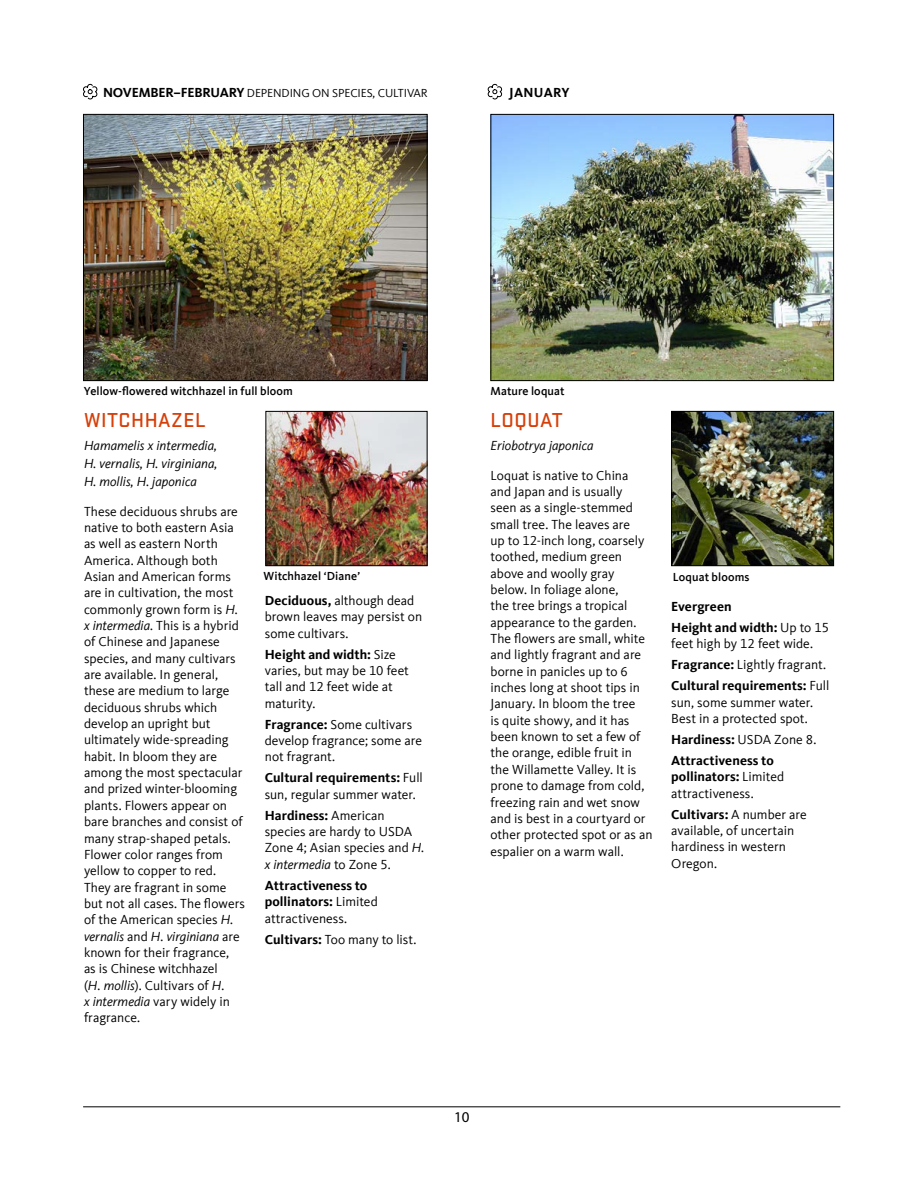
<style>
.page{position:relative;width:918px;height:1188px;background:#fff}
.page>*{position:absolute;margin:0;border:0;box-sizing:border-box;transform-origin:0 0}
.Subh_2{font:500 21px "Stratum 2";letter-spacing:.025em;color:#d73f09}
.t1{font:15px "Myriad Pro";color:#000}
.plant_text{font:13.5px/16.4px "Kievit Offc";color:#000}
.plant_text-2{font:700 13.5px/16.5px "Kievit Offc";letter-spacing:.005em;color:#000}
.Latin_name{font:italic 13.5px/18px "Kievit Offc";color:#000;text-align:justify}
.time_of_bloom{font:700 13.5px "Kievit Offc";letter-spacing:.025em;color:#000}
.body{font:500 12px "Kievit Offc";letter-spacing:.005em;color:#000}
.time_of_bloom-2{font:12px "Kievit Offc";letter-spacing:-.01em;color:#000}
.s1{font-weight:700;font-size:13.5px}
.s2{font-style:italic}
.s3{font-weight:700}
.s4{font-weight:400}
</style>
<div class="page">
<img style="left:492px;top:116px;width:340px;height:263px">
<div style="left:490px;top:114px;width:344px;height:267px;border:1px solid #000"></div>
<img style="left:85px;top:116px;width:341px;height:263px">
<div style="left:83px;top:114px;width:345px;height:267px;border:1px solid #000"></div>
<img style="left:268px;top:413px;width:158px;height:151px">
<div style="left:266px;top:411px;width:162px;height:155px;border:1px solid #000"></div>
<img style="left:673px;top:413px;width:159px;height:151px">
<div style="left:671px;top:411px;width:163px;height:155px;border:1px solid #000"></div>
<hr style="left:83px;top:1107px;width:757px;height:1px;background:#000">
<svg style="left:83px;top:83px;width:15px;height:17px"></svg>
<svg style="left:487px;top:83px;width:16px;height:17px"></svg>
<p class="time_of_bloom-2" style="left:103px;top:86px;width:326px"><span class="s1">NOVEMBER–FEBRUARY</span> DEPENDING ON SPECIES, CULTIVAR</p>
<p class="time_of_bloom" style="left:509px;top:84px;width:62px">JANUARY</p>
<p class="body" style="left:84px;top:384px;width:211px">Yellow-flowered witchhazel in full bloom</p>
<p class="body" style="left:491px;top:384px;width:75px">Mature loquat</p>
<p class="Subh_2" style="left:84px;top:406px;width:123px">WITCHHAZEL</p>
<p class="Latin_name" style="left:84px;top:436px;width:135px">Hamamelis x intermedia, H. vernalis, H. virginiana, H. mollis, H. japonica</p>
<p class="plant_text" style="left:84px;top:503px;width:163px">These deciduous shrubs are native to both eastern Asia as well as eastern North<br>America. Although both<br>Asian and American forms are in cultivation, the most commonly grown form is <span class="s2">H. x intermedia.</span> This is a hybrid of Chinese and Japanese species, and many cultivars are available. In general, these are medium to large deciduous shrubs which develop an upright but ultimately wide-spreading habit. In bloom they are among the most spectacular and prized winter-blooming plants. Flowers appear on bare branches and consist of many strap-shaped petals.<br>Flower color ranges from yellow to copper to red.<br>They are fragrant in some but not all cases. The flowers of the American species <span class="s2">H. vernalis</span> and <span class="s2">H. virginiana</span> are known for their fragrance,<br>as is Chinese witchhazel<br>(<span class="s2">H. mollis</span>). Cultivars of <span class="s2">H.<br>x intermedia</span> vary widely in fragrance.</p>
<p class="body" style="left:264px;top:569px;width:98px">Witchhazel ‘Diane’</p>
<p class="plant_text" style="left:265px;top:592px;width:159px"><span class="s3">Deciduous,</span> although dead brown leaves may persist on some cultivars.</p>
<p class="plant_text" style="left:265px;top:646px;width:146px"><span class="s3">Height and width:</span> Size varies, but may be 10 feet tall and 12 feet wide at maturity.</p>
<p class="plant_text" style="left:265px;top:716px;width:159px"><span class="s3">Fragrance:</span> Some cultivars develop fragrance; some are not fragrant.</p>
<p class="plant_text" style="left:265px;top:770px;width:160px"><span class="s3">Cultural requirements:</span> Full sun, regular summer water.</p>
<p class="plant_text" style="left:265px;top:807px;width:161px"><span class="s3">Hardiness:</span> American species are hardy to USDA<br>Zone 4; Asian species and <span class="s2">H. x intermedia</span> to Zone 5.</p>
<p class="plant_text-2" style="left:265px;top:877px;width:115px">Attractiveness to pollinators: <span class="s4">Limited attractiveness.</span></p>
<p class="plant_text" style="left:265px;top:931px;width:153px"><span class="s3">Cultivars:</span> Too many to list.</p>
<p class="Subh_2" style="left:490px;top:406px;width:74px">LOQUAT</p>
<p class="Latin_name" style="left:490px;top:436px;width:105px">Eriobotrya japonica</p>
<p class="plant_text" style="left:490px;top:467px;width:164px">Loquat is native to China<br>and Japan and is usually<br>seen as a single-stemmed small tree. The leaves are<br>up to 12-inch long, coarsely toothed, medium green above and woolly gray below. In foliage alone,<br>the tree brings a tropical appearance to the garden.<br>The flowers are small, white and lightly fragrant and are borne in panicles up to 6 inches long at shoot tips in<br>January. In bloom the tree<br>is quite showy, and it has been known to set a few of the orange, edible fruit in the Willamette Valley. It is prone to damage from cold, freezing rain and wet snow and is best in a courtyard or other protected spot or as an espalier on a warm wall.</p>
<p class="body" style="left:673px;top:570px;width:78px">Loquat blooms</p>
<p class="plant_text-2" style="left:671px;top:598px;width:62px">Evergreen</p>
<p class="plant_text" style="left:671px;top:619px;width:160px"><span class="s3">Height and width:</span> Up to 15 feet high by 12 feet wide.</p>
<p class="plant_text" style="left:671px;top:657px;width:156px"><span class="s3">Fragrance:</span> Lightly fragrant.</p>
<p class="plant_text" style="left:671px;top:678px;width:160px"><span class="s3">Cultural requirements:</span> Full sun, some summer water.<br>Best in a protected spot.</p>
<p class="plant_text-2" style="left:671px;top:731px;width:147px">Hardiness: <span class="s4">USDA Zone 8.</span></p>
<p class="plant_text-2" style="left:671px;top:752px;width:115px">Attractiveness to pollinators: <span class="s4">Limited attractiveness.</span></p>
<p class="plant_text" style="left:671px;top:806px;width:137px"><span class="s3">Cultivars:</span> A number are available, of uncertain hardiness in western<br>Oregon.</p>
<p class="t1" style="left:454px;top:1108px;width:17px">10</p>
</div>
